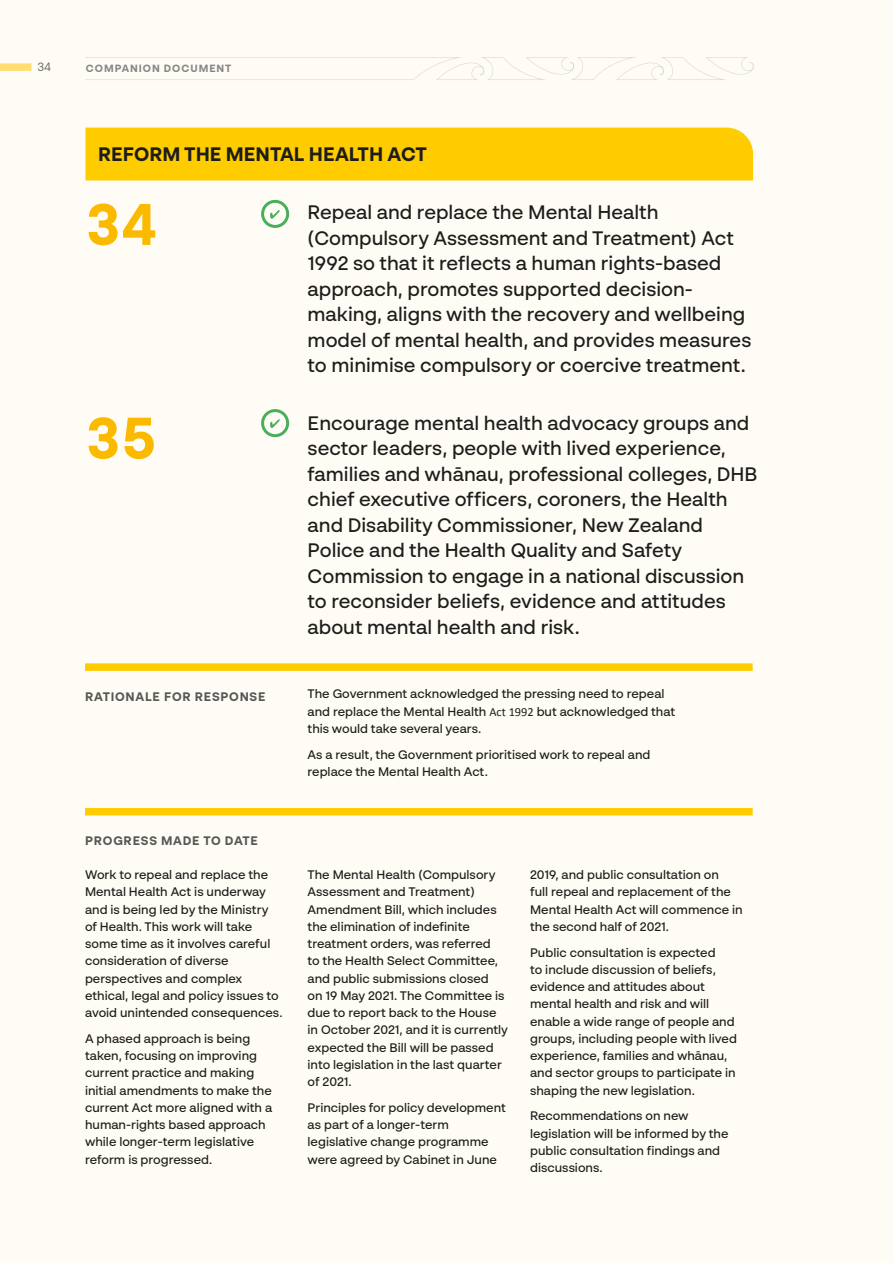
<style>
.page{position:relative;width:893px;height:1263px;background:#fffcf6}
.page>*{position:absolute;margin:0;border:0;box-sizing:border-box;transform-origin:0 0}
.t1{font:700 58.5px "BR Sonoma";color:#fbba00}
.Action_header{font:500 19.5px/25.5px "BR Sonoma";color:#1d1d1b}
.t2{font:700 19.5px "BR Sonoma";color:#1d1d1b}
.Table_text{font:500 12.3px/17.2px "BR Sonoma";color:#1d1d1b}
.Table_text-2{font:700 12.3px "BR Sonoma";letter-spacing:.06em;color:#575756}
.t3{font:12px "BR Sonoma";color:#706f6f}
.Running_header{font:700 10.5px "BR Sonoma";letter-spacing:.09em;color:#878787}
.s1{font-family:"Calibri";font-weight:400}
</style>
<div class="page">
<div style="left:85px;top:128px;width:668px;height:52px;background:#fc0"></div>
<div style="left:85px;top:663px;width:668px;height:8px;background:#fc0"></div>
<div style="left:85px;top:808px;width:668px;height:7px;background:#fc0"></div>
<div style="left:261px;top:200px;width:28px;height:28px;border:3px solid #48af5a;border-radius:50%"></div>
<svg style="left:270px;top:210px;width:10px;height:9px"></svg>
<div style="left:261px;top:409px;width:28px;height:28px;border:3px solid #48af5a;border-radius:50%"></div>
<svg style="left:270px;top:419px;width:10px;height:9px"></svg>
<div style="left:0;top:63px;width:31px;height:8px;background:#ffdd73"></div>
<svg style="left:85px;top:57px;width:669px;height:23px"></svg>
<p class="t3" style="left:37px;top:59px;width:15px">34</p>
<p class="Running_header" style="left:86px;top:62px;width:147px">COMPANION DOCUMENT</p>
<h3 class="t2" style="left:98px;top:142px;width:330px">REFORM THE MENTAL HEALTH ACT</h3>
<h3 class="t1" style="left:85px;top:188px;width:73px">34</h3>
<p class="Action_header" style="left:308px;top:199px;width:445px">Repeal and replace the Mental Health (Compulsory Assessment and Treatment) Act 1992 so that it reflects a human rights-based approach, promotes supported decision&shy;making, aligns with the recovery and wellbeing model of mental health, and provides measures to minimise compulsory or coercive treatment.</p>
<h3 class="t1" style="left:85px;top:402px;width:73px">35</h3>
<p class="Action_header" style="left:308px;top:410px;width:451px">Encourage mental health advocacy groups and sector leaders, people with lived experience, families and whānau, professional colleges, DHB chief executive officers, coroners, the Health and Disability Commissioner, New Zealand Police and the Health Quality and Safety Commission to engage in a national discussion to reconsider beliefs, evidence and attitudes about mental health and risk.</p>
<h3 class="Table_text-2" style="left:85px;top:688px;width:182px">RATIONALE FOR RESPONSE</h3>
<p class="Table_text" style="left:308px;top:685px;width:369px">The Government acknowledged the pressing need to repeal and replace the Mental Health <span class="s1">Act 1992</span> but acknowledged that this would take several years.</p>
<p class="Table_text" style="left:308px;top:745px;width:344px">As a result, the Government prioritised work to repeal and replace the Mental Health Act.</p>
<p class="Table_text-2" style="left:85px;top:833px;width:174px">PROGRESS MADE TO DATE</p>
<p class="Table_text" style="left:85px;top:866px;width:199px">Work to repeal and replace the<br>Mental Health Act is underway and is being led by the Ministry of Health. This work will take some time as it involves careful consideration of diverse perspectives and complex ethical, legal and policy issues to avoid unintended consequences.</p>
<p class="Table_text" style="left:85px;top:1030px;width:189px">A phased approach is being taken, focusing on improving current practice and making initial amendments to make the current Act more aligned with a human-rights based approach while longer-term legislative reform is progressed.</p>
<p class="Table_text" style="left:308px;top:866px;width:202px">The Mental Health (Compulsory<br>Assessment and Treatment)<br>Amendment Bill, which includes the elimination of indefinite treatment orders, was referred<br>to the Health Select Committee, and public submissions closed<br>on 19 May 2021. The Committee is due to report back to the House in October 2021, and it is currently expected the Bill will be passed into legislation in the last quarter of 2021.</p>
<p class="Table_text" style="left:308px;top:1099px;width:200px">Principles for policy development as part of a longer-term legislative change programme were agreed by Cabinet in June</p>
<p class="Table_text" style="left:530px;top:866px;width:214px">2019, and public consultation on<br>full repeal and replacement of the<br>Mental Health Act will commence in the second half of 2021.</p>
<p class="Table_text" style="left:530px;top:943px;width:208px">Public consultation is expected<br>to include discussion of beliefs, evidence and attitudes about mental health and risk and will enable a wide range of people and groups, including people with lived experience, families and whānau, and sector groups to participate in shaping the new legislation.</p>
<p class="Table_text" style="left:530px;top:1107px;width:200px">Recommendations on new legislation will be informed by the public consultation findings and discussions.</p>
</div>
